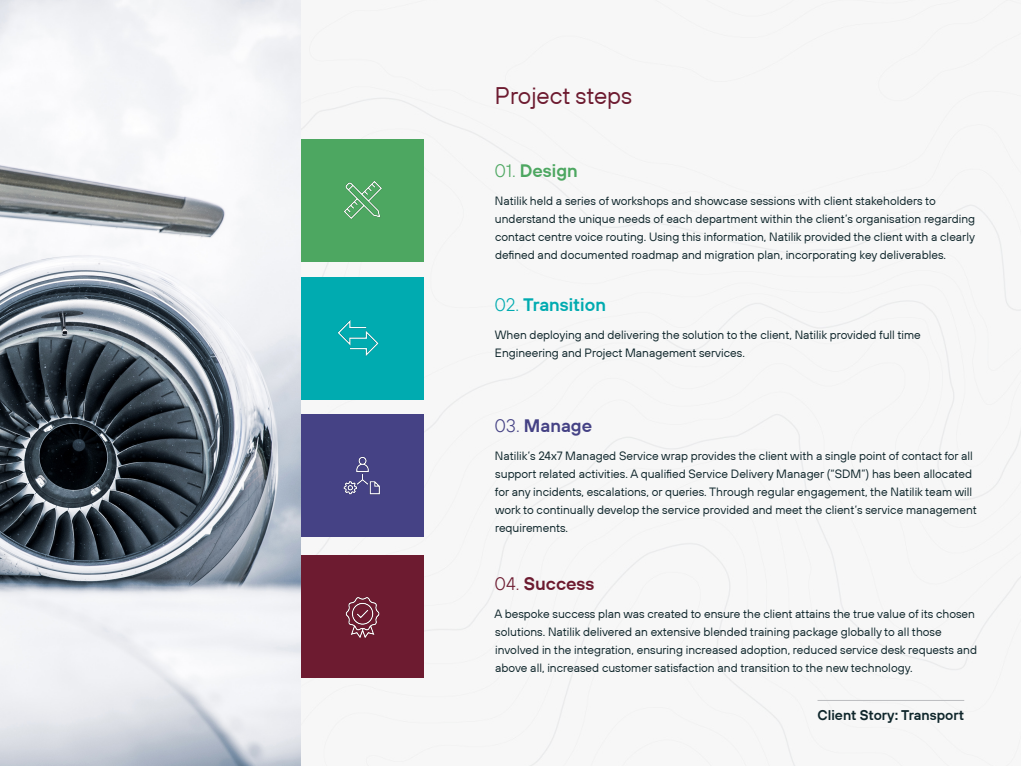
<style>
.page{position:relative;width:1021px;height:766px;background:#fff}
.page>*{position:absolute;margin:0;border:0;box-sizing:border-box;transform-origin:0 0}
.Page_Title_Yellow{font:24px "TT Hoves";color:#6d1b30}
.Intro_Title_Yellow_-_10px_after{font:600 18px "TT Hoves";color:#00abb0}
.Intro_Title_Yellow_-_10px_after-2{font:600 18px "TT Hoves";color:#6d1b30}
.Intro_Title_Yellow_-_10px_after-3{font:600 18px "TT Hoves";color:#4da761}
.Intro_Title_Yellow_-_10px_after-4{font:600 18px "TT Hoves";color:#454285}
.t1{font:600 14px "TT Hoves";color:#0f262b}
.Body_Copy{font:12px/18px "TT Hoves";color:#0f262b}
.s1{font-weight:300}
</style>
<div class="page">
<img style="left:0;top:0;width:1020px;height:765px">
<div style="left:301px;top:414px;width:123px;height:123px;background:#454285"></div>
<img style="left:343px;top:457px;width:37px;height:38px">
<div style="left:301px;top:139px;width:123px;height:123px;background:#4da761"></div>
<img style="left:343px;top:180px;width:39px;height:39px">
<div style="left:301px;top:276px;width:123px;height:123px;background:#00abb0"></div>
<img style="left:337px;top:320px;width:42px;height:36px">
<div style="left:301px;top:555px;width:123px;height:123px;background:#6d1b30"></div>
<img style="left:345px;top:597px;width:35px;height:40px">
<hr style="left:817px;top:700px;width:147px;height:1px;background:#bcbdc0">
<p class="Page_Title_Yellow" style="left:495px;top:81px;width:139px">Project steps</p>
<p class="Intro_Title_Yellow_-_10px_after-3" style="left:494px;top:159px;width:85px"><span class="s1">01.</span> Design</p>
<p class="Body_Copy" style="left:495px;top:192px;width:482px">Natilik held a series of workshops and showcase sessions with client stakeholders to understand the unique needs of each department within the client’s organisation regarding contact centre voice routing. Using this information, Natilik provided the client with a clearly defined and documented roadmap and migration plan, incorporating key deliverables.</p>
<p class="Intro_Title_Yellow_-_10px_after" style="left:494px;top:293px;width:113px"><span class="s1">02.</span> Transition</p>
<p class="Body_Copy" style="left:495px;top:325px;width:427px">When deploying and delivering the solution to the client, Natilik provided full time<br>Engineering and Project Management services.</p>
<p class="Intro_Title_Yellow_-_10px_after-4" style="left:494px;top:414px;width:99px"><span class="s1">03.</span> Manage</p>
<p class="Body_Copy" style="left:495px;top:446px;width:483px">Natilik’s 24x7 Managed Service wrap provides the client with a single point of contact for all support related activities. A qualified Service Delivery Manager (“SDM”) has been allocated for any incidents, escalations, or queries. Through regular engagement, the Natilik team will work to continually develop the service provided and meet the client’s service management requirements.</p>
<p class="Intro_Title_Yellow_-_10px_after-2" style="left:494px;top:571px;width:101px"><span class="s1">04.</span> Success</p>
<p class="Body_Copy" style="left:494px;top:604px;width:484px">A bespoke success plan was created to ensure the client attains the true value of its chosen solutions. Natilik delivered an extensive blended training package globally to all those involved in the integration, ensuring increased adoption, reduced service desk requests and above all, increased customer satisfaction and transition to the new technology.</p>
<p class="t1" style="left:817px;top:706px;width:148px">Client Story: Transport</p>
</div>
